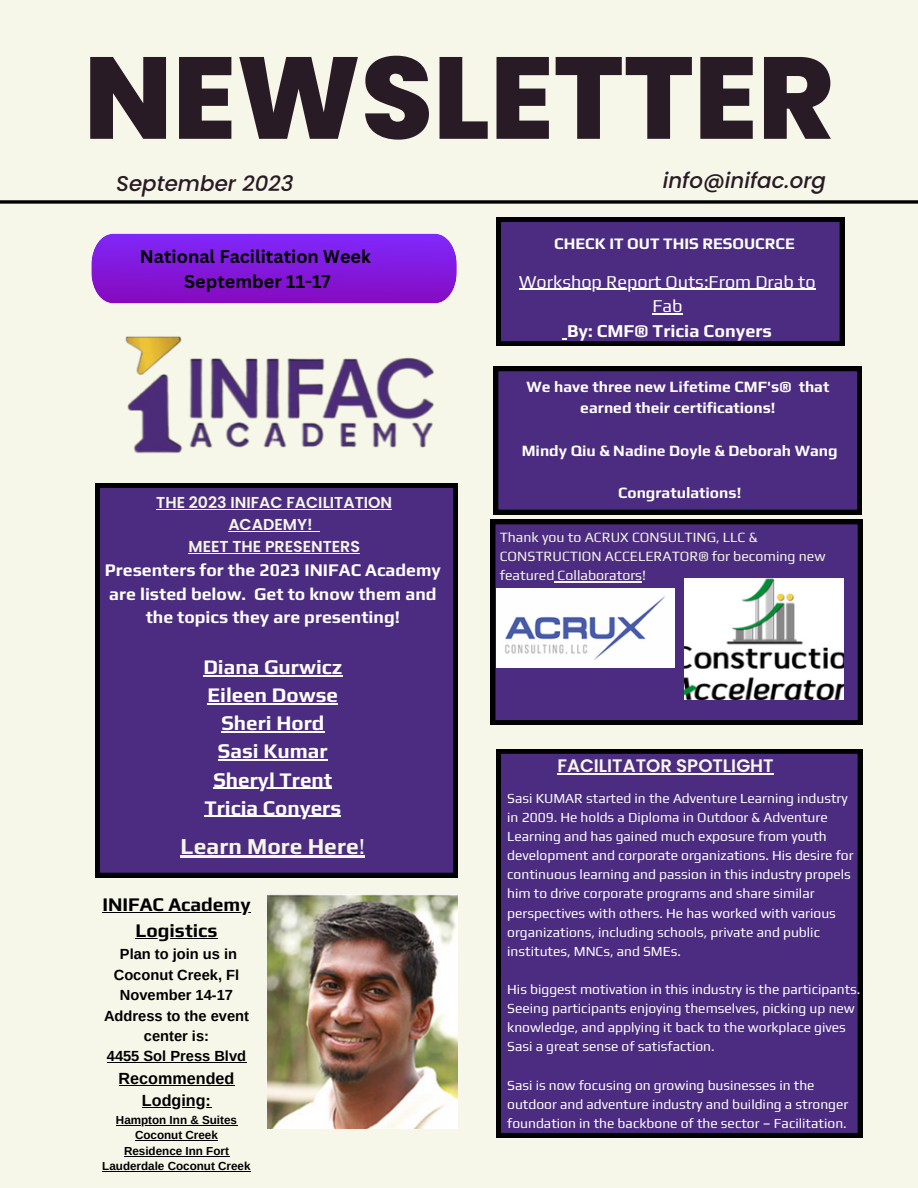
<style>
.page{position:relative;width:918px;height:1188px;background:#f6f6e9}
.page>*{position:absolute;margin:0;border:0;box-sizing:border-box;transform-origin:0 0}
.t1{font:800 116.1px "Poppins";color:#291b25}
.t2{font:700 22.8px "Play";color:#f6f6e9}
.t3{font:italic 500 21.45px "Poppins";color:#291b25}
.t4{font:700 20.7px "Play";color:#fff}
.t5{font:700 19.2px/26.2px "Play";color:#000;text-align:center}
.t6{font:600 18.15px "Poppins";color:#f6f6e9}
.t7{font:700 18px "Canva Sans";color:#000}
.t8{font:18px/24.8px "Play";color:#fff;text-align:center}
.t9{font:700 18px "Play";color:#fff}
.t10{font:700 17.7px/23.7px "Play";color:#fff;text-align:center}
.t11{font:700 16.2px/22.4px "Arimo";color:#000;text-align:center}
.t12{font:700 15.9px "Play";color:#fff}
.t13{font:600 15.75px/22px "Poppins";color:#f6f6e9;text-align:center}
.t14{font:700 15.6px/21.3px "Play";color:#fff;text-align:center}
.t15{font:700 14.7px/20.4px "Arimo";color:#000;text-align:center}
.t16{font:14.1px/19.2px "Play";color:#f6f6e9}
.t17{font:13.8px/19.2px "Play";color:#fff}
.t18{font:700 11.7px/15.6px "Arimo";color:#000;text-align:center}
.s1{font-weight:400}
</style>
<div class="page">
<div style="left:96px;top:483px;width:362px;height:394px;background:#4c2c80"></div>
<img style="left:110px;top:303px;width:341px;height:181px">
<div style="left:497px;top:749px;width:365px;height:388px;background:#4c2c80"></div>
<svg style="left:497px;top:217px;width:347px;height:129px;background:#452974"></svg>
<svg style="left:0;top:200px;width:918px;height:4px;background:#252524"></svg>
<svg style="left:491px;top:520px;width:371px;height:205px;background:#452972"></svg>
<hr style="left:554px;top:581px;width:88px;height:2px;background:#f6f6e9">
<img style="left:268px;top:894px;width:190px;height:234px">
<svg style="left:494px;top:367px;width:368px;height:147px;background:#452875"></svg>
<img style="left:497px;top:588px;width:177px;height:79px">
<img style="left:685px;top:578px;width:158px;height:122px">
<svg style="left:91px;top:234px;width:366px;height:69px;background:#851fdd"></svg>
<hr style="left:557px;top:773px;width:217px;height:2px;background:#f6f6e9">
<hr style="left:156px;top:509px;width:236px;height:1px;background:#f6f6e9">
<hr style="left:228px;top:531px;width:85px;height:1px;background:#f6f6e9">
<hr style="left:189px;top:553px;width:171px;height:1px;background:#f6f6e9">
<hr style="left:181px;top:856px;width:178px;height:2px;background:#f6f6e9">
<svg style="left:359px;top:856px;width:6px;height:2px"></svg>
<hr style="left:519px;top:289px;width:297px;height:1px;background:#fff">
<hr style="left:652px;top:313px;width:31px;height:2px;background:#fff">
<hr style="left:203px;top:675px;width:139px;height:1px;background:#fff">
<hr style="left:208px;top:703px;width:130px;height:1px;background:#fff">
<hr style="left:221px;top:731px;width:103px;height:2px;background:#fff">
<hr style="left:218px;top:760px;width:110px;height:1px;background:#fff">
<hr style="left:213px;top:788px;width:119px;height:1px;background:#fff">
<hr style="left:204px;top:816px;width:137px;height:1px;background:#fff">
<hr style="left:102px;top:912px;width:149px;height:1px;background:#000">
<hr style="left:135px;top:938px;width:83px;height:1px;background:#000">
<hr style="left:107px;top:1062px;width:139px;height:1px;background:#000">
<hr style="left:119px;top:1085px;width:115px;height:1px;background:#000">
<hr style="left:142px;top:1107px;width:69px;height:1px;background:#000">
<hr style="left:116px;top:1125px;width:121px;height:1px;background:#000">
<hr style="left:135px;top:1140px;width:83px;height:1px;background:#000">
<hr style="left:124px;top:1156px;width:105px;height:1px;background:#000">
<hr style="left:102px;top:1171px;width:149px;height:1px;background:#000">
<p class="t1" style="left:84px;top:17px;width:752px">NEWSLETTER</p>
<p class="t3" style="left:116px;top:168px;width:179px">September 2023</p>
<p class="t3" style="left:663px;top:165px;width:165px">info@inifac.org</p>
<p class="t7" style="left:140px;top:244px;width:233px">National Facilitation Week</p>
<p class="t7" style="left:184px;top:269px;width:148px">September 11-17</p>
<p class="t13" style="left:156px;top:492px;width:237px">THE 2023 INIFAC FACILITATION<br>ACADEMY!</p>
<p class="t13" style="left:189px;top:536px;width:173px">MEET THE PRESENTERS</p>
<p class="t10" style="left:105px;top:558px;width:338px">Presenters for the 2023 INIFAC Academy are listed below. Get to know them and the topics they are presenting!</p>
<p class="t4" style="left:203px;top:655px;width:141px">Diana Gurwicz</p>
<p class="t4" style="left:208px;top:683px;width:132px">Eileen Dowse</p>
<p class="t4" style="left:221px;top:711px;width:105px">Sheri Hord</p>
<p class="t4" style="left:218px;top:739px;width:111px">Sasi Kumar</p>
<p class="t4" style="left:213px;top:767px;width:120px">Sheryl Trent</p>
<p class="t4" style="left:204px;top:795px;width:138px">Tricia Conyers</p>
<p class="t2" style="left:181px;top:833px;width:186px">Learn More Here<span class="s1">!</span></p>
<p class="t5" style="left:102px;top:891px;width:150px">INIFAC Academy<br>Logistics</p>
<p class="t15" style="left:114px;top:944px;width:127px">Plan to join us in<br>Coconut Creek, Fl<br>November 14-17</p>
<p class="t15" style="left:104px;top:1005px;width:146px">Address to the event center is:</p>
<p class="t15" style="left:107px;top:1046px;width:141px">4455 Sol Press Blvd</p>
<p class="t11" style="left:119px;top:1067px;width:117px">Recommended<br>Lodging:</p>
<p class="t18" style="left:116px;top:1112px;width:123px">Hampton Inn &amp; Suites<br>Coconut Creek</p>
<p class="t18" style="left:102px;top:1143px;width:150px">Residence Inn Fort<br>Lauderdale Coconut Creek</p>
<p class="t12" style="left:554px;top:234px;width:242px">CHECK IT OUT THIS RESOUCRCE</p>
<p class="t8" style="left:519px;top:269px;width:298px">Workshop Report Outs:From Drab to<br>Fab</p>
<p class="t9" style="left:567px;top:320px;width:207px">By: CMF® Tricia Conyers</p>
<p class="t14" style="left:526px;top:375px;width:305px">We have three new Lifetime CMF's® that earned their certifications!</p>
<p class="t14" style="left:522px;top:439px;width:317px">Mindy Qiu &amp; Nadine Doyle &amp; Deborah Wang</p>
<p class="t14" style="left:618px;top:482px;width:125px">Congratulations!</p>
<p class="t16" style="left:500px;top:527px;width:327px">Thank you to ACRUX CONSULTING, LLC &amp;<br>CONSTRUCTION ACCELERATOR® for becoming new featured Collaborators!</p>
<p class="t6" style="left:557px;top:753px;width:218px">FACILITATOR SPOTLIGHT</p>
<p class="t17" style="left:507px;top:788px;width:348px">Sasi KUMAR started in the Adventure Learning industry in 2009. He holds a Diploma in Outdoor &amp; Adventure Learning and has gained much exposure from youth development and corporate organizations. His desire for continuous learning and passion in this industry propels him to drive corporate programs and share similar perspectives with others. He has worked with various organizations, including schools, private and public institutes, MNCs, and SMEs.</p>
<p class="t17" style="left:507px;top:980px;width:355px">His biggest motivation in this industry is the participants.<br>Seeing participants enjoying themselves, picking up new knowledge, and applying it back to the workplace gives Sasi a great sense of satisfaction.</p>
<p class="t17" style="left:507px;top:1075px;width:343px">Sasi is now focusing on growing businesses in the outdoor and adventure industry and building a stronger foundation in the backbone of the sector – Facilitation.</p>
</div>
